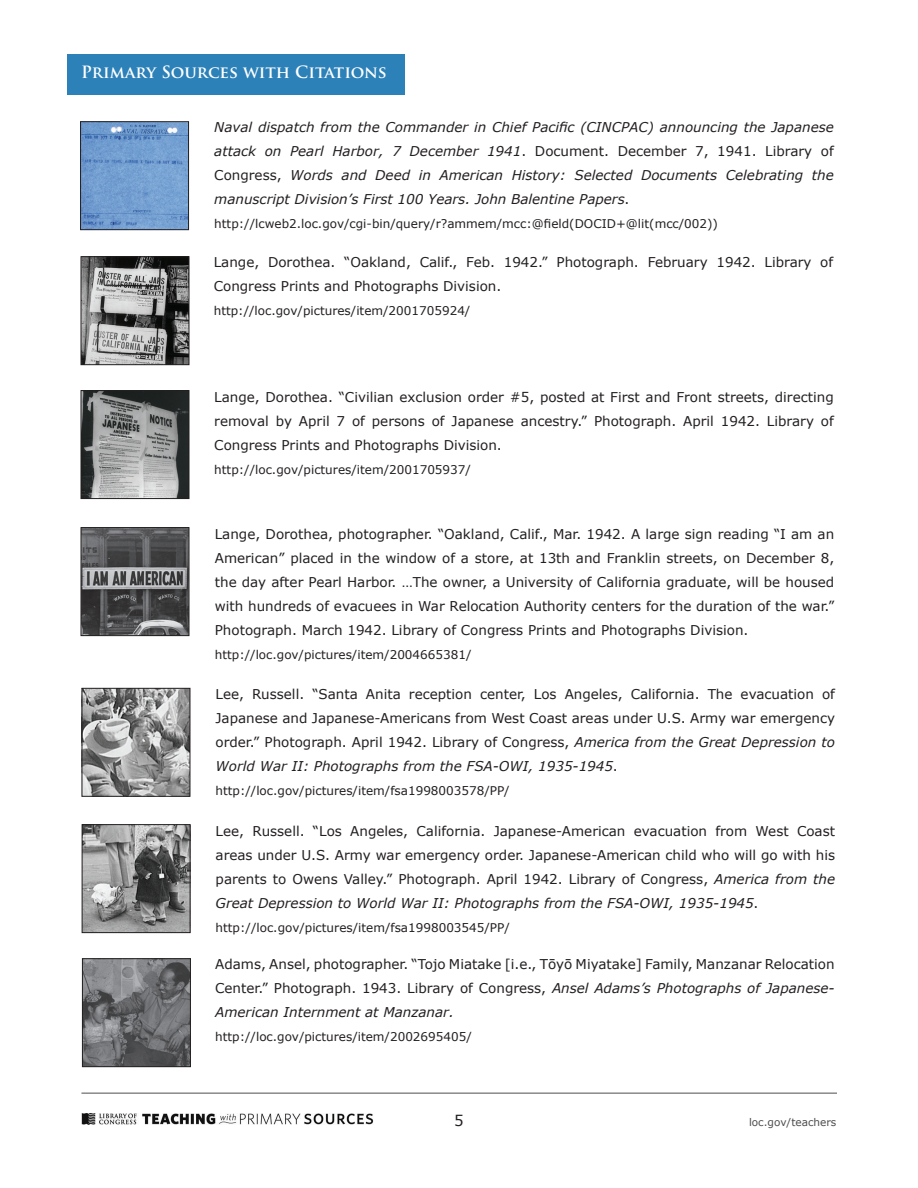
<style>
.page{position:relative;width:918px;height:1188px;background:#fff}
.page>*{position:absolute;margin:0;border:0;box-sizing:border-box;transform-origin:0 0}
.t1{font:700 16.5px "Trajan Pro";color:#fff}
.t2{font:15px "Verdana";color:#231f20}
.t3{font:13.5px/24px "Verdana";color:#231f20;text-align:justify}
.t4{font:italic 13.5px/24px "Verdana";color:#231f20;text-align:justify}
.t5{font:12px "Verdana";color:#231f20}
.t6{font:10.5px "Verdana";color:#4d4d4d}
.s1{font-style:normal}
.s2{font-style:italic}
</style>
<div class="page">
<hr style="left:81px;top:1093px;width:756px;height:1px;background:#231f20">
<img style="left:81px;top:1113px;width:292px;height:12px">
<img style="left:82px;top:124px;width:105px;height:104px">
<div style="left:80px;top:122px;width:109px;height:108px;border:1px solid #231f20"></div>
<img style="left:83px;top:258px;width:104px;height:105px">
<div style="left:81px;top:256px;width:108px;height:109px;border:1px solid #231f20"></div>
<img style="left:83px;top:392px;width:104px;height:105px">
<div style="left:81px;top:390px;width:108px;height:109px;border:1px solid #231f20"></div>
<div style="left:68px;top:54px;width:337px;height:40px;background:#2c81b8"></div>
<img style="left:83px;top:529px;width:104px;height:105px">
<div style="left:81px;top:527px;width:108px;height:109px;border:1px solid #231f20"></div>
<img style="left:84px;top:690px;width:104px;height:104px">
<div style="left:82px;top:688px;width:108px;height:108px;border:1px solid #231f20"></div>
<img style="left:84px;top:826px;width:104px;height:105px">
<div style="left:82px;top:824px;width:108px;height:109px;border:1px solid #231f20"></div>
<img style="left:84px;top:960px;width:105px;height:105px">
<div style="left:82px;top:958px;width:109px;height:109px;border:1px solid #231f20"></div>
<p class="t1" style="left:81px;top:62px;width:307px">Primary Sources with Citations</p>
<p class="t4" style="left:214px;top:115px;width:621px">Naval dispatch from the Commander in Chief Pacific (CINCPAC) announcing the Japanese attack on Pearl Harbor, 7 December 1941<span class="s1">. Document. December 7, 1941. Library of Congress,</span> Words and Deed in American History: Selected Documents Celebrating the manuscript Division’s First 100 Years. John Balentine Papers<span class="s1">.</span></p>
<p class="t5" style="left:214px;top:216px;width:505px">http://lcweb2.loc.gov/cgi-bin/query/r?ammem/mcc:@field(DOCID+@lit(mcc/002))</p>
<p class="t3" style="left:214px;top:250px;width:621px">Lange, Dorothea. “Oakland, Calif., Feb. 1942.” Photograph. February 1942. Library of<br>Congress Prints and Photographs Division.</p>
<p class="t5" style="left:214px;top:302px;width:258px">http://loc.gov/pictures/item/2001705924/</p>
<p class="t3" style="left:214px;top:385px;width:621px">Lange, Dorothea. “Civilian exclusion order #5, posted at First and Front streets, directing removal by April 7 of persons of Japanese ancestry.” Photograph. April 1942. Library of Congress Prints and Photographs Division.</p>
<p class="t5" style="left:214px;top:461px;width:258px">http://loc.gov/pictures/item/2001705937/</p>
<p class="t3" style="left:215px;top:522px;width:621px">Lange, Dorothea, photographer. “Oakland, Calif., Mar. 1942. A large sign reading “I am an American” placed in the window of a store, at 13th and Franklin streets, on December 8, the day after Pearl Harbor. …The owner, a University of California graduate, will be housed with hundreds of evacuees in War Relocation Authority centers for the duration of the war.” Photograph. March 1942. Library of Congress Prints and Photographs Division.</p>
<p class="t5" style="left:215px;top:646px;width:258px">http://loc.gov/pictures/item/2004665381/</p>
<p class="t3" style="left:215px;top:682px;width:621px">Lee, Russell. “Santa Anita reception center, Los Angeles, California. The evacuation of Japanese and Japanese-Americans from West Coast areas under U.S. Army war emergency order.” Photograph. April 1942. Library of Congress, <span class="s2">America from the Great Depression to World War II: Photographs from the FSA-OWI, 1935-1945</span>.</p>
<p class="t5" style="left:215px;top:782px;width:296px">http://loc.gov/pictures/item/fsa1998003578/PP/</p>
<p class="t3" style="left:216px;top:818px;width:621px">Lee, Russell. “Los Angeles, California. Japanese-American evacuation from West Coast areas under U.S. Army war emergency order. Japanese-American child who will go with his parents to Owens Valley.” Photograph. April 1942. Library of Congress, <span class="s2">America from the Great Depression to World War II: Photographs from the FSA-OWI, 1935-1945</span>.</p>
<p class="t5" style="left:216px;top:919px;width:296px">http://loc.gov/pictures/item/fsa1998003545/PP/</p>
<p class="t3" style="left:215px;top:952px;width:621px">Adams, Ansel, photographer. “Tojo Miatake [i.e., Tōyō Miyatake] Family, Manzanar Relocation Center.” Photograph. 1943. Library of Congress, <span class="s2">Ansel Adams’s Photographs of Japanese-American Internment at Manzanar.</span></p>
<p class="t5" style="left:215px;top:1028px;width:258px">http://loc.gov/pictures/item/2002695405/</p>
<p class="t2" style="left:454px;top:1110px;width:11px">5</p>
<p class="t6" style="left:749px;top:1115px;width:89px">loc.gov/teachers</p>
</div>
